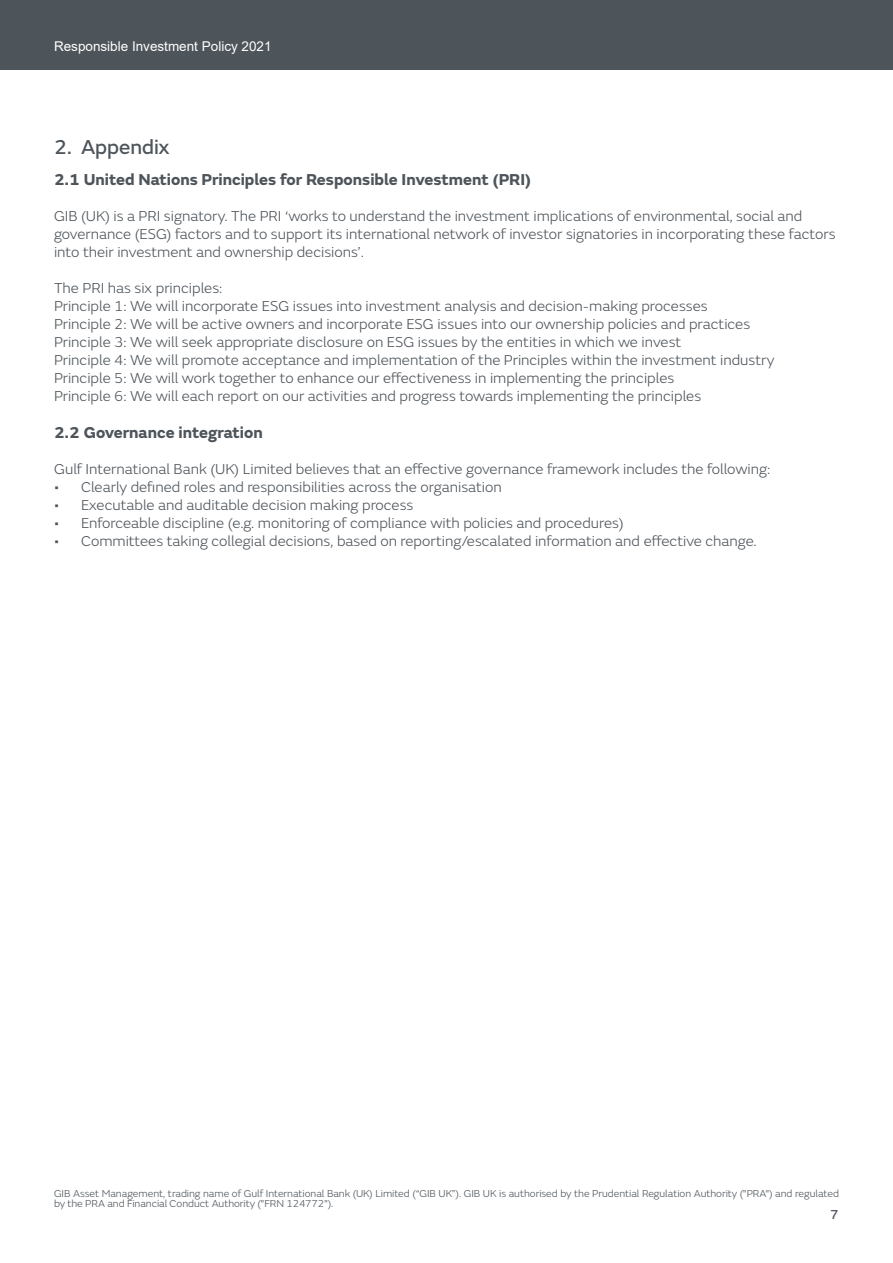
<style>
.page{position:relative;width:893px;height:1263px;background:#fff}
.page>*{position:absolute;margin:0;border:0;box-sizing:border-box;transform-origin:0 0}
.t1{font:21px "FS Emeric Core";color:#4d545a}
.Paragraph_Style_2{font:700 16.5px "FS Emeric";color:#4d545a}
.t2{font:300 15px/18px "FS Emeric";color:#4d545a}
.t3{font:13.5px "Arial";color:#fff}
.t4{font:13.5px "FS Emeric Core";color:#4d545a}
.t5{font:300 10.5px/10.5px "FS Emeric";letter-spacing:-.005em;color:#4d545a}
</style>
<div class="page">
<div style="left:0;top:0;width:893px;height:70px;background:#4d545a"></div>
<p class="t3" style="left:54px;top:37px;width:219px">Responsible Investment Policy 2021</p>
<p class="t1" style="left:54px;top:131px;width:117px">2. Appendix</p>
<p class="Paragraph_Style_2" style="left:54px;top:166px;width:479px">2.1 United Nations Principles for Responsible Investment (PRI)</p>
<p class="t2" style="left:54px;top:206px;width:783px">GIB (UK) is a PRI signatory. The PRI ‘works to understand the investment implications of environmental, social and governance (ESG) factors and to support its international network of investor signatories in incorporating these factors into their investment and ownership decisions’.</p>
<p class="t2" style="left:54px;top:278px;width:170px">The PRI has six principles:</p>
<p class="t2" style="left:54px;top:296px;width:655px">Principle 1: We will incorporate ESG issues into investment analysis and decision-making processes</p>
<p class="t2" style="left:54px;top:314px;width:698px">Principle 2: We will be active owners and incorporate ESG issues into our ownership policies and practices</p>
<p class="t2" style="left:54px;top:332px;width:629px">Principle 3: We will seek appropriate disclosure on ESG issues by the entities in which we invest</p>
<p class="t2" style="left:54px;top:350px;width:722px">Principle 4: We will promote acceptance and implementation of the Principles within the investment industry</p>
<p class="t2" style="left:54px;top:368px;width:622px">Principle 5: We will work together to enhance our effectiveness in implementing the principles</p>
<p class="t2" style="left:54px;top:386px;width:649px">Principle 6: We will each report on our activities and progress towards implementing the principles</p>
<p class="Paragraph_Style_2" style="left:54px;top:420px;width:210px">2.2 Governance integration</p>
<p class="t2" style="left:54px;top:460px;width:718px">Gulf International Bank (UK) Limited believes that an effective governance framework includes the following:</p>
<p class="t2" style="left:54px;top:478px;width:449px">• Clearly defined roles and responsibilities across the organisation</p>
<p class="t2" style="left:54px;top:496px;width:361px">• Executable and auditable decision making process</p>
<p class="t2" style="left:54px;top:514px;width:571px">• Enforceable discipline (e.g. monitoring of compliance with policies and procedures)</p>
<p class="t2" style="left:54px;top:532px;width:704px">• Committees taking collegial decisions, based on reporting/escalated information and effective change.</p>
<p class="t5" style="left:54px;top:1187px;width:786px">GIB Asset Management, trading name of Gulf International Bank (UK) Limited (“GIB UK”). GIB UK is authorised by the Prudential Regulation Authority ("PRA") and regulated by the PRA and Financial Conduct Authority ("FRN 124772").</p>
<p class="t4" style="left:830px;top:1204px;width:10px">7</p>
</div>
